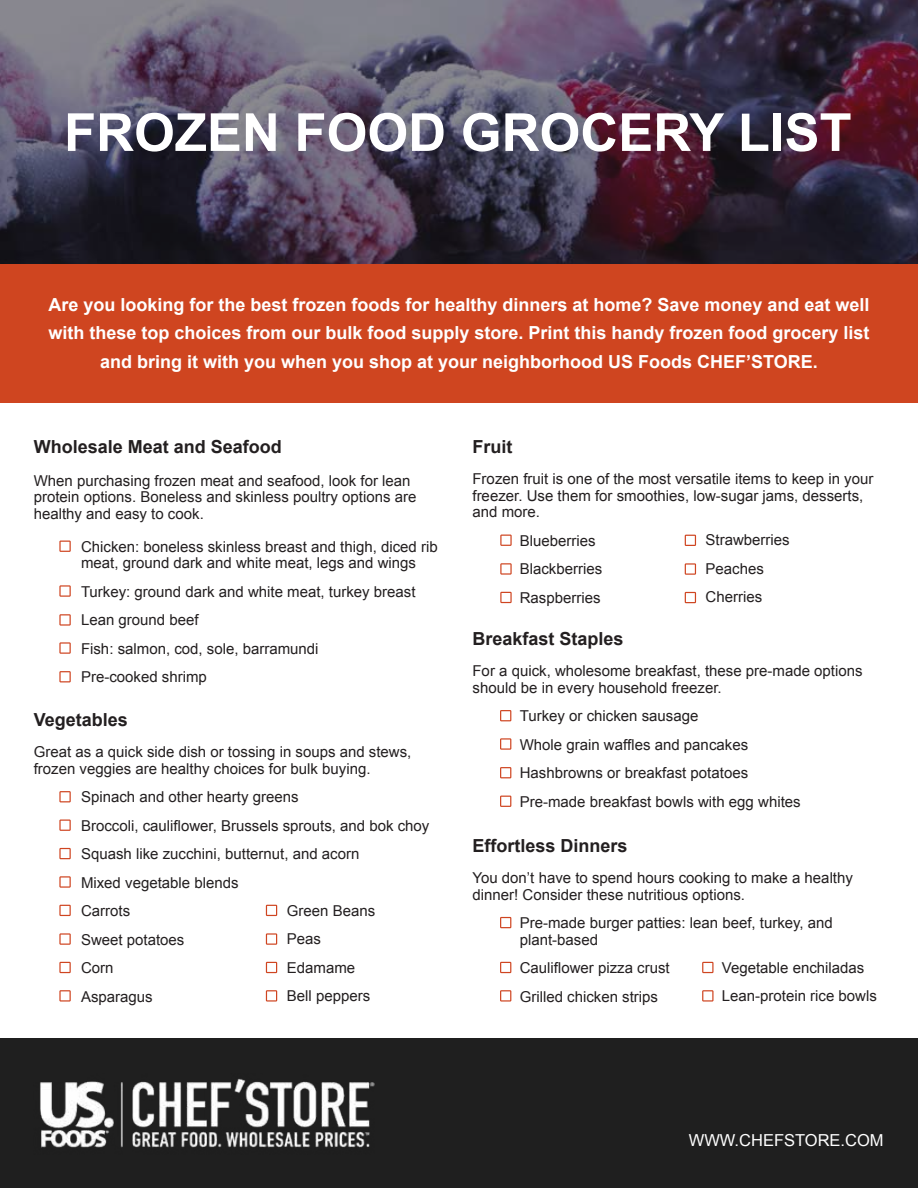
<style>
.page{position:relative;width:918px;height:1188px;background:#fff}
.page>*{position:absolute;margin:0;border:0;box-sizing:border-box;transform-origin:0 0}
.t1{font:700 52.5px "Arial";color:#fff}
.t2{font:700 18px/28.5px "Arial";color:#fff;text-align:center}
.t3{font:700 18px "Arial";color:#231f20}
.t4{font:16.5px "Arial";color:#fff}
.t5{font:15px/28.5px "Arial";color:#231f20}
</style>
<div class="page">
<svg style="left:0;top:0;width:918px;height:265px;background:#4b3f52"></svg>
<div style="left:0;top:265px;width:918px;height:138px;background:#cf4520"></div>
<div style="left:0;top:1038px;width:918px;height:150px;background:#1f1f1f"></div>
<img style="left:40px;top:1078px;width:335px;height:70px">
<svg style="left:59px;top:541px;width:12px;height:11px"></svg>
<svg style="left:59px;top:585px;width:12px;height:12px"></svg>
<svg style="left:59px;top:614px;width:12px;height:12px"></svg>
<svg style="left:500px;top:710px;width:11px;height:11px"></svg>
<svg style="left:500px;top:738px;width:11px;height:12px"></svg>
<svg style="left:500px;top:767px;width:11px;height:11px"></svg>
<svg style="left:500px;top:796px;width:11px;height:11px"></svg>
<svg style="left:500px;top:535px;width:12px;height:11px"></svg>
<svg style="left:500px;top:563px;width:12px;height:12px"></svg>
<svg style="left:500px;top:592px;width:12px;height:11px"></svg>
<svg style="left:685px;top:535px;width:11px;height:11px"></svg>
<svg style="left:685px;top:563px;width:11px;height:12px"></svg>
<svg style="left:685px;top:592px;width:11px;height:11px"></svg>
<svg style="left:59px;top:642px;width:12px;height:12px"></svg>
<svg style="left:59px;top:671px;width:12px;height:11px"></svg>
<svg style="left:59px;top:791px;width:12px;height:11px"></svg>
<svg style="left:59px;top:820px;width:12px;height:11px"></svg>
<svg style="left:59px;top:848px;width:12px;height:11px"></svg>
<svg style="left:59px;top:876px;width:12px;height:12px"></svg>
<svg style="left:59px;top:905px;width:12px;height:11px"></svg>
<svg style="left:59px;top:933px;width:12px;height:12px"></svg>
<svg style="left:59px;top:962px;width:12px;height:11px"></svg>
<svg style="left:59px;top:990px;width:12px;height:12px"></svg>
<svg style="left:266px;top:905px;width:11px;height:11px"></svg>
<svg style="left:266px;top:933px;width:11px;height:12px"></svg>
<svg style="left:266px;top:962px;width:11px;height:11px"></svg>
<svg style="left:266px;top:990px;width:11px;height:12px"></svg>
<svg style="left:500px;top:917px;width:11px;height:11px"></svg>
<svg style="left:500px;top:962px;width:11px;height:11px"></svg>
<svg style="left:500px;top:990px;width:11px;height:12px"></svg>
<svg style="left:702px;top:962px;width:12px;height:11px"></svg>
<svg style="left:702px;top:990px;width:12px;height:12px"></svg>
<h1 class="t1" style="left:64px;top:98px;width:789px">FROZEN FOOD GROCERY LIST</h1>
<p class="t2" style="left:48px;top:291px;width:823px">Are you looking for the best frozen foods for healthy dinners at home? Save money and eat well with these top choices from our bulk food supply store. Print this handy frozen food grocery list and bring it with you when you shop at your neighborhood US Foods CHEF’STORE.</p>
<p class="t3" style="left:34px;top:434px;width:250px">Wholesale Meat and Seafood</p>
<p class="t5" style="left:34px;top:472px;width:384px;line-height:16.5px">When purchasing frozen meat and seafood, look for lean protein options. Boneless and skinless poultry options are healthy and easy to cook.</p>
<p class="t5" style="left:81px;top:538px;width:358px;line-height:16.5px">Chicken: boneless skinless breast and thigh, diced rib meat, ground dark and white meat, legs and wings</p>
<p class="t5" style="left:81px;top:577px;width:336px">Turkey: ground dark and white meat, turkey breast<br>Lean ground beef<br>Fish: salmon, cod, sole, barramundi<br>Pre-cooked shrimp</p>
<p class="t3" style="left:34px;top:707px;width:96px">Vegetables</p>
<p class="t5" style="left:34px;top:744px;width:379px;line-height:16.5px">Great as a quick side dish or tossing in soups and stews, frozen veggies are healthy choices for bulk buying.</p>
<p class="t5" style="left:81px;top:783px;width:350px">Spinach and other hearty greens<br>Broccoli, cauliflower, Brussels sprouts, and bok choy<br>Squash like zucchini, butternut, and acorn<br>Mixed vegetable blends<br>Carrots<br>Sweet potatoes<br>Corn<br>Asparagus</p>
<p class="t5" style="left:287px;top:896px;width:90px">Green Beans<br>Peas<br>Edamame<br>Bell peppers</p>
<p class="t3" style="left:472px;top:434px;width:41px">Fruit</p>
<p class="t5" style="left:472px;top:471px;width:402px;line-height:16.5px">Frozen fruit is one of the most versatile items to keep in your freezer. Use them for smoothies, low-sugar jams, desserts, and more.</p>
<p class="t5" style="left:520px;top:526px;width:84px">Blueberries<br>Blackberries<br>Raspberries</p>
<p class="t3" style="left:472px;top:626px;width:153px">Breakfast Staples</p>
<p class="t5" style="left:472px;top:663px;width:392px;line-height:16.5px">For a quick, wholesome breakfast, these pre-made options should be in every household freezer.</p>
<p class="t5" style="left:520px;top:702px;width:282px">Turkey or chicken sausage<br>Whole grain waffles and pancakes Hashbrowns or breakfast potatoes Pre-made breakfast bowls with egg whites</p>
<p class="t3" style="left:472px;top:833px;width:157px">Effortless Dinners</p>
<p class="t5" style="left:472px;top:870px;width:382px;line-height:16.5px">You don’t have to spend hours cooking to make a healthy dinner! Consider these nutritious options.</p>
<p class="t5" style="left:520px;top:915px;width:315px;line-height:16.5px">Pre-made burger patties: lean beef, turkey, and plant-based</p>
<p class="t5" style="left:520px;top:954px;width:152px">Cauliflower pizza crust<br>Grilled chicken strips</p>
<p class="t5" style="left:706px;top:526px;width:86px">Strawberries<br>Peaches<br>Cherries</p>
<p class="t5" style="left:722px;top:953px;width:157px">Vegetable enchiladas<br>Lean-protein rice bowls</p>
<p class="t4" style="left:689px;top:1130px;width:196px">WWW.CHEFSTORE.COM</p>
</div>
